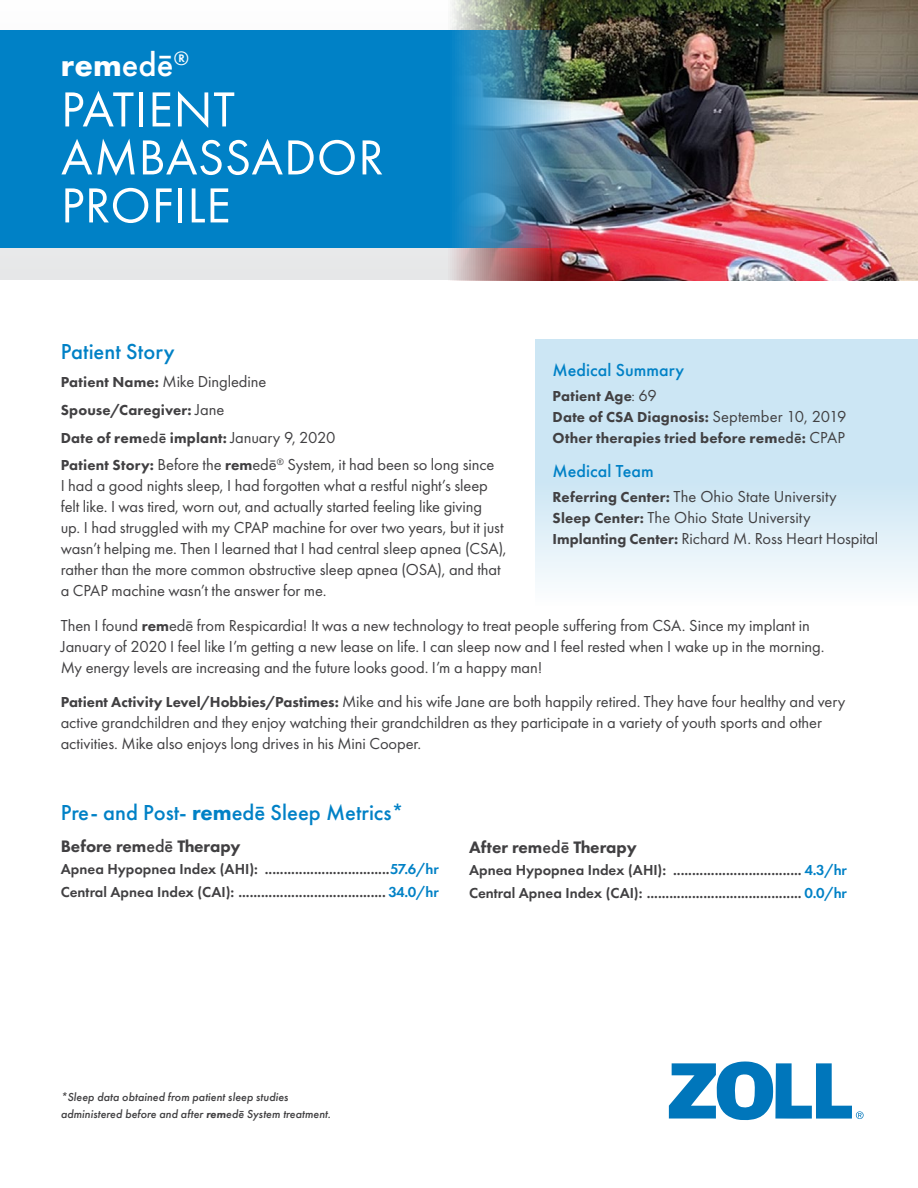
<style>
.page{position:relative;width:918px;height:1188px;background:#fff}
.page>*{position:absolute;margin:0;border:0;box-sizing:border-box;transform-origin:0 0}
.t1{font:51px/48px "Futura PT";letter-spacing:.01em;color:#fff}
.t2{font:700 33px "Futura PT";color:#fff}
.t3{font:500 22.5px "Futura PT";color:#0081c6}
.t4{font:500 18px "Futura PT";color:#0081c6}
.t5{font:800 17.25px "Futura PT";color:#414042}
.t6{font:16.5px/21px "Futura PT";letter-spacing:-.005em;color:#414042}
.t7{font:600 15px/22.5px "Futura PT";color:#414042}
.t8{font:800 15px/21px "Futura PT";letter-spacing:.01em;color:#414042}
.t9{font:italic 500 12px/16.5px "Futura PT";color:#414042}
.s1{font-weight:500;font-size:34.5px}
.s2{font-weight:800;font-size:15px}
.s3{font-weight:400;font-size:16.5px}
.s4{font-weight:700}
.s5{font-weight:500;font-size:15.75px}
.s6{font-weight:800;font-size:15.3px}
.s7{font-weight:400}
.s8{font-weight:800}
.s9{font-weight:500;font-size:18px}
.s10{color:#0081c6}
.s11{font-weight:800;font-size:11.25px}
</style>
<div class="page">
<div style="left:1px;top:248px;width:445px;height:32px;background:#e7e8e9"></div>
<img style="left:446px;top:0;width:472px;height:280px">
<div style="left:535px;top:339px;width:383px;height:267px;background:linear-gradient(to bottom,#c0e0f1,#eff7fb)"></div>
<svg style="left:669px;top:1061px;width:195px;height:59px"></svg>
<svg style="left:0;top:30px;width:592px;height:218px;background:#1080bc"></svg>
<h2 class="t2" style="left:61px;top:44px;width:130px">rem<span class="s1">edē</span><sup>®</sup></h2>
<h1 class="t1" style="left:61px;top:85px;width:324px">PATIENT<br>AMBASSADOR<br>PROFILE</h1>
<h3 class="t3" style="left:61px;top:338px;width:115px">Patient Story</h3>
<p class="t6" style="left:61px;top:371px;width:207px"><span class="s2">Patient Name:</span> Mike Dingledine</p>
<p class="t8" style="left:61px;top:396px;width:276px;line-height:27.8px">Spouse/Caregiver: <span class="s3">Jane<br></span>Date of <span class="s4">rem</span><span class="s5">edē</span> implant: <span class="s3">January 9, 2020</span></p>
<p class="t6" style="left:61px;top:454px;width:447px"><span class="s2">Patient Story:</span> Before the <span class="s6">rem</span>edē<sup>®</sup> System, it had been so long since<br>I had a good nights sleep, I had forgotten what a restful night’s sleep felt like. I was tired, worn out, and actually started feeling like giving<br>up. I had struggled with my CPAP machine for over two years, but it just wasn’t helping me. Then I learned that I had central sleep apnea (CSA), rather than the more common obstructive sleep apnea (OSA), and that a CPAP machine wasn’t the answer for me.</p>
<p class="t6" style="left:61px;top:615px;width:765px">Then I found <span class="s6">rem</span>edē from Respicardia! It was a new technology to treat people suffering from CSA. Since my implant in<br>January of 2020 I feel like I’m getting a new lease on life. I can sleep now and I feel rested when I wake up in the morning.<br>My energy levels are increasing and the future looks good. I’m a happy man!</p>
<p class="t6" style="left:61px;top:691px;width:786px"><span class="s2">Patient Activity Level/Hobbies/Pastimes:</span> Mike and his wife Jane are both happily retired. They have four healthy and very active grandchildren and they enjoy watching their grandchildren as they participate in a variety of youth sports and other activities. Mike also enjoys long drives in his Mini Cooper.</p>
<p class="t4" style="left:553px;top:359px;width:133px">Medical Summary</p>
<p class="t8" style="left:553px;top:385px;width:296px">Patient Age<span class="s7">:</span> <span class="s3">69<br></span>Date of CSA Diagnosis: <span class="s3">September 10, 2019<br></span>Other therapies tried before <span class="s4">rem</span><span class="s5">edē</span>: <span class="s3">CPAP</span></p>
<p class="t4" style="left:553px;top:460px;width:103px">Medical Team</p>
<p class="t6" style="left:553px;top:486px;width:327px"><span class="s2">Referring Center:</span> The Ohio State University<br><span class="s2">Sleep Center:</span> The Ohio State University<br><span class="s2">Implanting Center:</span> Richard M. Ross Heart Hospital</p>
<h3 class="t3" style="left:61px;top:799px;width:345px">Pre- and Post- <span class="s8">rem</span>edē Sleep Metrics*</h3>
<p class="t5" style="left:61px;top:835px;width:182px">Before rem<span class="s9">edē</span> Therapy</p>
<p class="t7" style="left:61px;top:858px;width:379px">Apnea Hypopnea Index (AHI): .................................<span class="s10">57.6/hr<br></span>Central Apnea Index (CAI): ....................................... <span class="s10">34.0/hr</span></p>
<p class="t5" style="left:469px;top:836px;width:169px">After rem<span class="s9">edē</span> Therapy</p>
<p class="t7" style="left:469px;top:859px;width:379px">Apnea Hypopnea Index (AHI): .................................. <span class="s10">4.3/hr<br></span>Central Apnea Index (CAI): ......................................... <span class="s10">0.0/hr</span></p>
<p class="t9" style="left:61px;top:1089px;width:271px">*Sleep data obtained from patient sleep studies administered before and after <span class="s11">rem</span>edē System treatment.</p>
</div>
